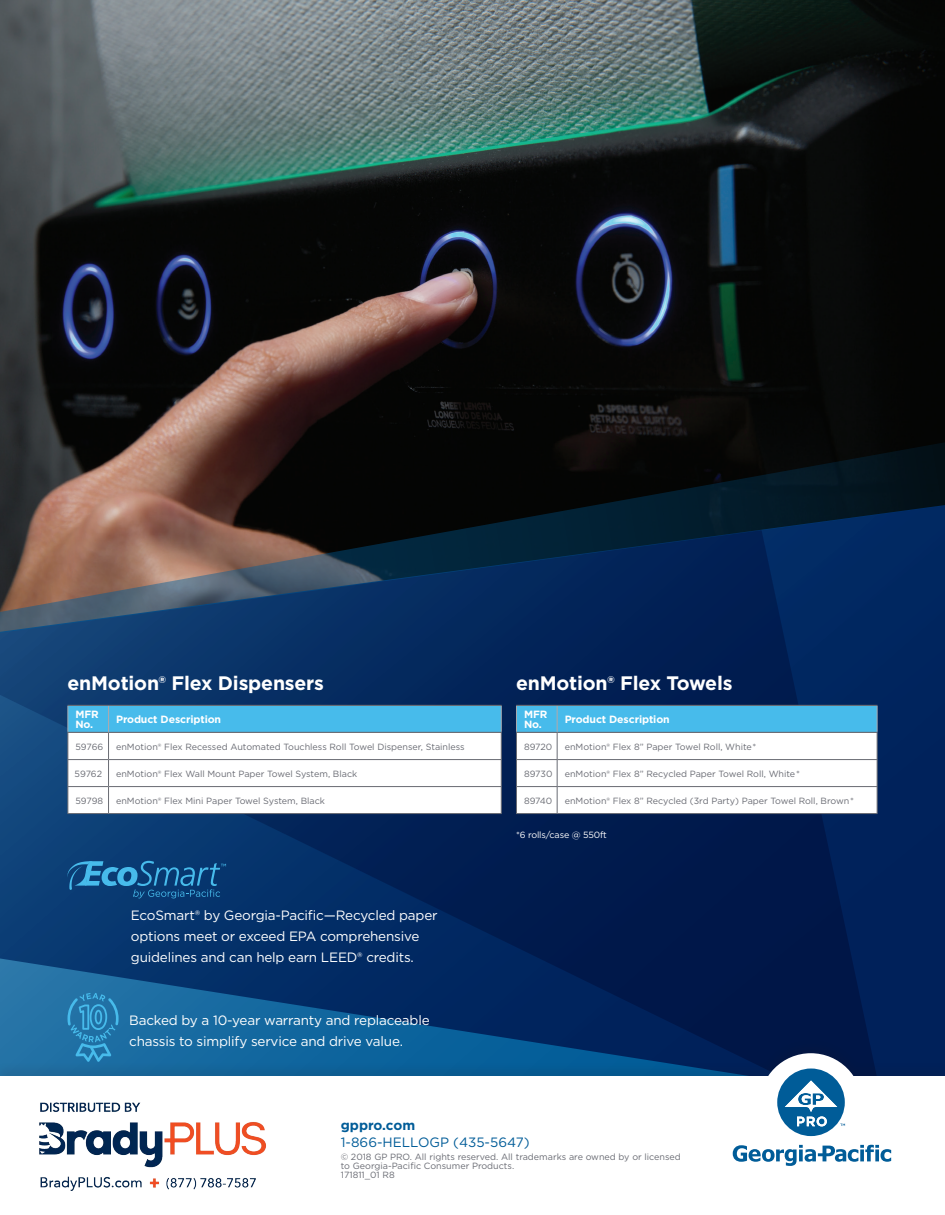
<style>
.page{position:relative;width:945px;height:1215px;background:#fff}
.page>*{position:absolute;margin:0;border:0;box-sizing:border-box;transform-origin:0 0}
.t1{font:700 19.5px "Gotham";letter-spacing:-.01em;color:#fff}
.t2{font:13.5px/21px "Gotham";letter-spacing:-.015em;color:#fff}
.t3{font:13.5px/16.2px "Gotham";color:#005c98}
.t4{font:700 10.5px/10.5px "Gotham";letter-spacing:-.01em;color:#fff}
.t5{font:9px/9px "Gotham";color:#696b73}
.t6{font:9px "Gotham";letter-spacing:-.015em;color:#fff}
.s1{font-weight:700}
</style>
<div class="page">
<div style="left:878px;top:696px;width:67px;height:342px;background:#00215a"></div>
<svg style="left:0;top:696px;width:878px;height:342px;background:#052c62"></svg>
<svg style="left:68px;top:993px;width:51px;height:45px;background:#2a84b7"></svg>
<svg style="left:67px;top:861px;width:159px;height:37px;background:#17588e"></svg>
<svg style="left:68px;top:705px;width:434px;height:109px"></svg>
<svg style="left:516px;top:705px;width:362px;height:109px"></svg>
<img style="left:0;top:0;width:945px;height:418px">
<svg style="left:0;top:418px;width:945px;height:278px;background:#1b2a43"></svg>
<div style="left:0;top:1038px;width:945px;height:177px;background:#231f20;opacity:.1"></div>
<div style="left:0;top:1076px;width:945px;height:139px;background:#fff"></div>
<div style="left:760px;top:1053px;width:102px;height:103px;background:#fff;border-radius:50%"></div>
<svg style="left:777px;top:1069px;width:68px;height:67px"></svg>
<svg style="left:733px;top:1145px;width:158px;height:21px"></svg>
<img style="left:39px;top:1102px;width:227px;height:89px">
<p class="t1" style="left:68px;top:670px;width:258px">enMotion® Flex Dispensers</p>
<p class="t4" style="left:75px;top:709px;width:25px">MFR<br>No.</p>
<p class="t4" style="left:116px;top:714px;width:107px">Product Description</p>
<p class="t5" style="left:75px;top:742px;width:29px">59766</p>
<p class="t5" style="left:116px;top:742px;width:350px">enMotion® Flex Recessed Automated Touchless Roll Towel Dispenser, Stainless</p>
<p class="t5" style="left:75px;top:769px;width:29px">59762</p>
<p class="t5" style="left:116px;top:769px;width:243px">enMotion® Flex Wall Mount Paper Towel System, Black</p>
<p class="t5" style="left:75px;top:796px;width:29px">59798</p>
<p class="t5" style="left:116px;top:796px;width:210px">enMotion® Flex Mini Paper Towel System, Black</p>
<p class="t2" style="left:131px;top:904px;width:308px">EcoSmart® by Georgia-Pacific—Recycled paper options meet or exceed EPA comprehensive guidelines and can help earn LEED® credits.</p>
<p class="t2" style="left:129px;top:1010px;width:302px">Backed by a 10-year warranty and replaceable chassis to simplify service and drive value.</p>
<p class="t1" style="left:516px;top:670px;width:218px">enMotion® Flex Towels</p>
<p class="t4" style="left:524px;top:709px;width:25px">MFR<br>No.</p>
<p class="t4" style="left:565px;top:714px;width:107px">Product Description</p>
<p class="t5" style="left:524px;top:742px;width:30px">89720</p>
<p class="t5" style="left:565px;top:742px;width:193px">enMotion® Flex 8” Paper Towel Roll, White*</p>
<p class="t5" style="left:524px;top:769px;width:30px">89730</p>
<p class="t5" style="left:565px;top:769px;width:237px">enMotion® Flex 8” Recycled Paper Towel Roll, White*</p>
<p class="t5" style="left:524px;top:796px;width:30px">89740</p>
<p class="t5" style="left:565px;top:796px;width:291px">enMotion® Flex 8” Recycled (3rd Party) Paper Towel Roll, Brown*</p>
<p class="t6" style="left:516px;top:829px;width:92px">*6 rolls/case @ 550ft</p>
<p class="t3" style="left:341px;top:1117px;width:190px"><span class="s1">gppro.com<br></span>1-866-HELLOGP (435-5647)</p>
<p class="t5" style="left:341px;top:1153px;width:342px">© 2018 GP PRO. All rights reserved. All trademarks are owned by or licensed to Georgia-Pacific Consumer Products.<br>171811_01 R8</p>
</div>
